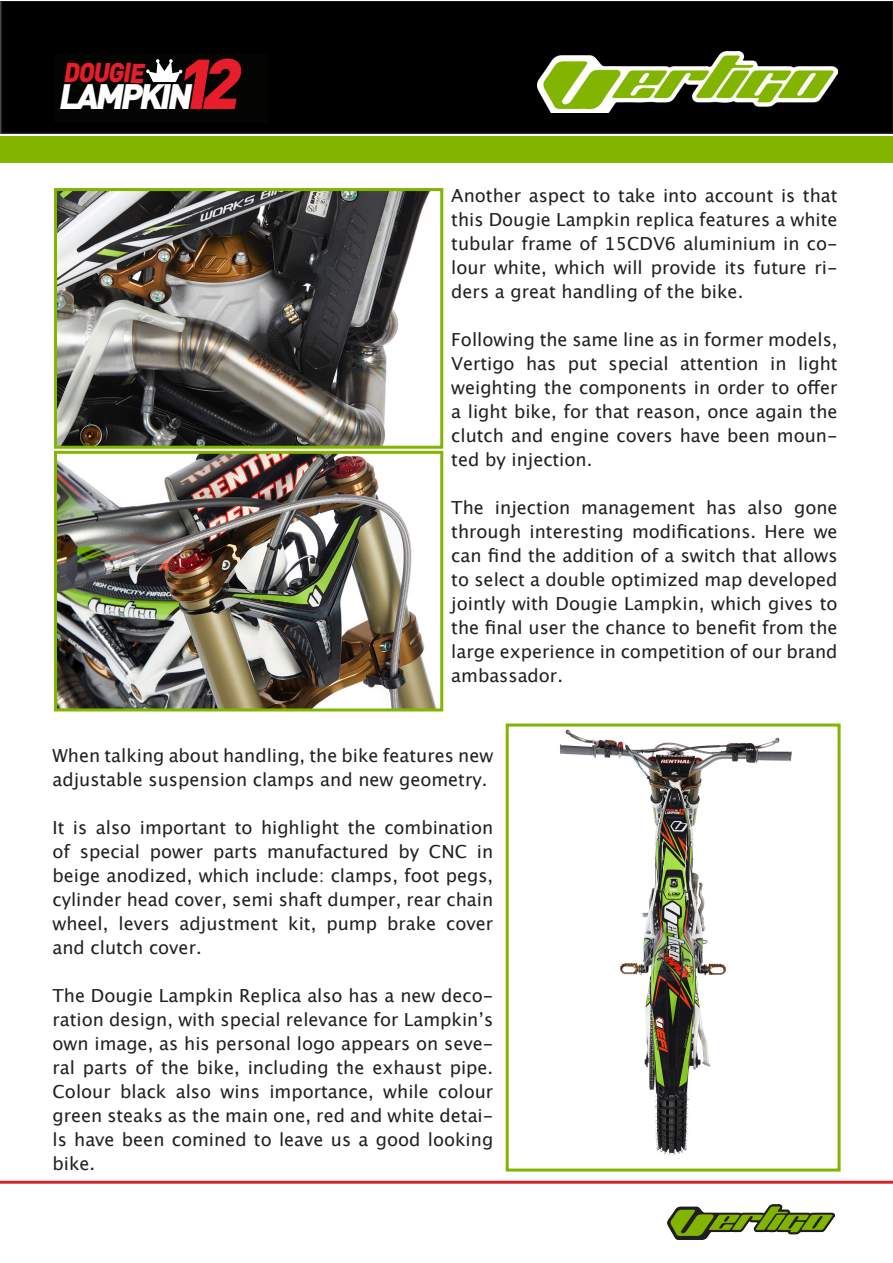
<style>
.page{position:relative;width:893px;height:1263px;background:#fff}
.page>*{position:absolute;margin:0;border:0;box-sizing:border-box;transform-origin:0 0}
.t1{font:italic 900 70.35px "DINOT";color:#e71d2b}
.t2{font:italic 900 34.95px "DINOT";color:#fff}
.t3{font:italic 900 27px "DINOT";color:#e71d2b;scale:.92 1}
.t4{font:18px/24px "Lucida Grande";color:#231f20;text-align:justify}
.s1{font-size:69.45px;color:#e71d2b}
</style>
<div class="page">
<div style="left:1px;top:1px;width:891px;height:133px;background:#000"></div>
<svg style="left:0;top:1px;width:1px;height:162px"></svg>
<div style="left:1px;top:137px;width:891px;height:26px;background:#82b500"></div>
<img style="left:538px;top:52px;width:300px;height:61px">
<img style="left:668px;top:1204px;width:167px;height:35px">
<hr style="left:0;top:1181px;width:892px;height:3px;background:#d1232a">
<div style="left:54px;top:54px;width:214px;height:68px;background:#040503"></div>
<svg style="left:146px;top:59px;width:36px;height:23px"></svg>
<img style="left:58px;top:192px;width:372px;height:253px">
<div style="left:54px;top:188px;width:389px;height:261px;border:3px solid #82b500"></div>
<img style="left:58px;top:455px;width:378px;height:252px">
<div style="left:54px;top:451px;width:389px;height:260px;border:3px solid #82b500"></div>
<img style="left:560px;top:729px;width:232px;height:426px">
<div style="left:506px;top:723px;width:335px;height:448px;border:3px solid #82b500"></div>
<h3 class="t3" style="left:63px;top:53px;width:90px;rotate:1deg">DOUGIE</h3>
<h1 class="t1" style="left:199px;top:36px;width:56px">2</h1>
<h2 class="t2" style="left:58px;top:72px;width:170px">LAMPKIN<span class="s1">1</span></h2>
<p class="t4" style="left:451px;top:183px;width:388px">Another aspect to take into account is that this Dougie Lampkin replica features a white tubular frame of 15CDV6 aluminium in co&shy;lour white, which will provide its future ri&shy;ders a great handling of the bike.</p>
<p class="t4" style="left:451px;top:327px;width:388px">Following the same line as in former models, Vertigo has put special attention in light weighting the components in order to offer a light bike, for that reason, once again the clutch and engine covers have been moun&shy;ted by injection.</p>
<p class="t4" style="left:451px;top:495px;width:388px">The injection management has also gone through interesting modifications. Here we can find the addition of a switch that allows to select a double optimized map developed jointly with Dougie Lampkin, which gives to the final user the chance to benefit from the large experience in competition of our brand ambassador.</p>
<p class="t4" style="left:52px;top:743px;width:442px">When talking about handling, the bike features new adjustable suspension clamps and new geometry.</p>
<p class="t4" style="left:52px;top:815px;width:442px">It is also important to highlight the combination of special power parts manufactured by CNC in beige anodized, which include: clamps, foot pegs, cylinder head cover, semi shaft dumper, rear chain wheel, levers adjustment kit, pump brake cover and clutch cover.</p>
<p class="t4" style="left:52px;top:983px;width:442px">The Dougie Lampkin Replica also has a new deco&shy;ration design, with special relevance for Lampkin’s own image, as his personal logo appears on seve&shy;ral parts of the bike, including the exhaust pipe.<br>Colour black also wins importance, while colour green steaks as the main one, red and white detai&shy;ls have been comined to leave us a good looking bike.</p>
</div>
